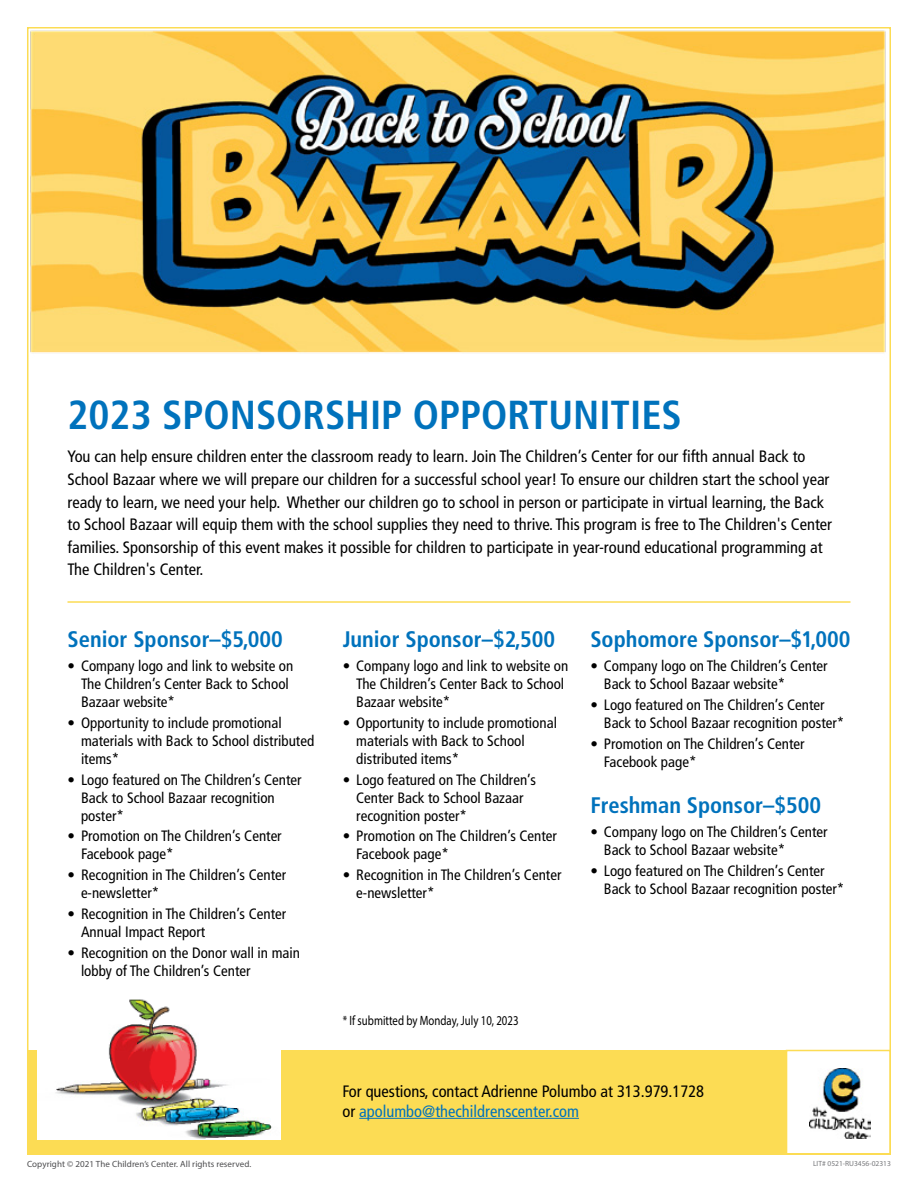
<style>
.page{position:relative;width:918px;height:1188px;background:#fff}
.page>*{position:absolute;margin:0;border:0;box-sizing:border-box;transform-origin:0 0}
.t1{font:700 condensed 40.5px "Frutiger";color:#0072bc}
.t2{font:700 condensed 22.5px "Frutiger";color:#0072bc}
.t3{font:condensed 16.5px/22.5px "Frutiger";color:#000}
.t4{font:condensed 15px/18px "Frutiger";color:#000}
.t5{font:13.5px "Myriad Pro";color:#000;scale:.8 1}
.t6{font:9px "Myriad Pro";letter-spacing:.01em;color:#4d4d4f}
.t7{font:7.5px "Myriad Pro";color:#77787b}
.s1{color:#0072bc}
</style>
<div class="page">
<hr style="left:68px;top:601px;width:782px;height:2px;background:#fcdc54">
<div style="left:27px;top:1050px;width:864px;height:105px;background:#fcdc54"></div>
<div style="left:787px;top:1051px;width:103px;height:103px;background:#fff"></div>
<img style="left:809px;top:1068px;width:62px;height:70px">
<div style="left:786px;top:1050px;width:105px;height:105px;border:2px solid #fcdc54"></div>
<img style="left:38px;top:999px;width:243px;height:141px">
<hr style="left:359px;top:1118px;width:220px;height:1px;background:#0072bc">
<img style="left:30px;top:30px;width:856px;height:323px">
<h1 class="t1" style="left:68px;top:391px;width:616px">2023 SPONSORSHIP OPPORTUNITIES</h1>
<p class="t3" style="left:68px;top:446px;width:766px">You can help ensure children enter the classroom ready to learn. Join The Children’s Center for our fifth annual Back to School Bazaar where we will prepare our children for a successful school year! To ensure our children start the school year ready to learn, we need your help. Whether our children go to school in person or participate in virtual learning, the Back to School Bazaar will equip them with the school supplies they need to thrive. This program is free to The Children's Center families. Sponsorship of this event makes it possible for children to participate in year-round educational programming at The Children's Center.</p>
<h2 class="t2" style="left:68px;top:625px;width:217px">Senior Sponsor–$5,000</h2>
<p class="t4" style="left:81px;top:657px;width:214px;text-indent:-14px">• Company logo and link to website on<br>The Children’s Center Back to School<br>Bazaar website*</p>
<p class="t4" style="left:81px;top:714px;width:235px;text-indent:-14px">• Opportunity to include promotional materials with Back to School distributed items*</p>
<p class="t4" style="left:81px;top:771px;width:222px;text-indent:-14px">• Logo featured on The Children’s Center<br>Back to School Bazaar recognition poster*</p>
<p class="t4" style="left:81px;top:827px;width:202px;text-indent:-14px">• Promotion on The Children’s Center<br>Facebook page*</p>
<p class="t4" style="left:81px;top:866px;width:207px;text-indent:-14px">• Recognition in The Children’s Center e-newsletter*</p>
<p class="t4" style="left:81px;top:905px;width:207px;text-indent:-14px">• Recognition in The Children’s Center<br>Annual Impact Report</p>
<p class="t4" style="left:81px;top:943px;width:221px;text-indent:-14px">• Recognition on the Donor wall in main lobby of The Children’s Center</p>
<p class="t6" style="left:27px;top:1158px;width:226px">Copyright © 2021 The Children’s Center. All rights reserved.</p>
<h2 class="t2" style="left:343px;top:625px;width:214px">Junior Sponsor–$2,500</h2>
<p class="t4" style="left:356px;top:657px;width:214px;text-indent:-14px">• Company logo and link to website on<br>The Children’s Center Back to School<br>Bazaar website*</p>
<p class="t4" style="left:356px;top:714px;width:202px;text-indent:-14px">• Opportunity to include promotional materials with Back to School distributed items*</p>
<p class="t4" style="left:356px;top:771px;width:181px;text-indent:-14px">• Logo featured on The Children’s<br>Center Back to School Bazaar recognition poster*</p>
<p class="t4" style="left:356px;top:827px;width:202px;text-indent:-14px">• Promotion on The Children’s Center<br>Facebook page*</p>
<p class="t4" style="left:356px;top:866px;width:207px;text-indent:-14px">• Recognition in The Children’s Center e-newsletter*</p>
<h2 class="t2" style="left:590px;top:625px;width:262px">Sophomore Sponsor–$1,000</h2>
<p class="t4" style="left:604px;top:657px;width:225px;text-indent:-14px">• Company logo on The Children’s Center<br>Back to School Bazaar website*</p>
<p class="t4" style="left:604px;top:696px;width:242px;text-indent:-14px">• Logo featured on The Children’s Center<br>Back to School Bazaar recognition poster*</p>
<p class="t4" style="left:604px;top:735px;width:202px;text-indent:-14px">• Promotion on The Children’s Center<br>Facebook page*</p>
<h2 class="t2" style="left:590px;top:792px;width:232px">Freshman Sponsor–$500</h2>
<p class="t4" style="left:604px;top:823px;width:225px;text-indent:-14px">• Company logo on The Children’s Center<br>Back to School Bazaar website*</p>
<p class="t4" style="left:604px;top:862px;width:242px;text-indent:-14px">• Logo featured on The Children’s Center<br>Back to School Bazaar recognition poster*</p>
<p class="t5" style="left:343px;top:1012px;width:221px">* If submitted by Monday, July 10, 2023</p>
<p class="t3" style="left:342px;top:1081px;width:363px;line-height:19.8px">For questions, contact Adrienne Polumbo at 313.979.1728 or <span class="s1">apolumbo@thechildrenscenter.com</span></p>
<p class="t7" style="left:813px;top:1159px;width:79px">LIT# 0521-RU3456-02313</p>
</div>
